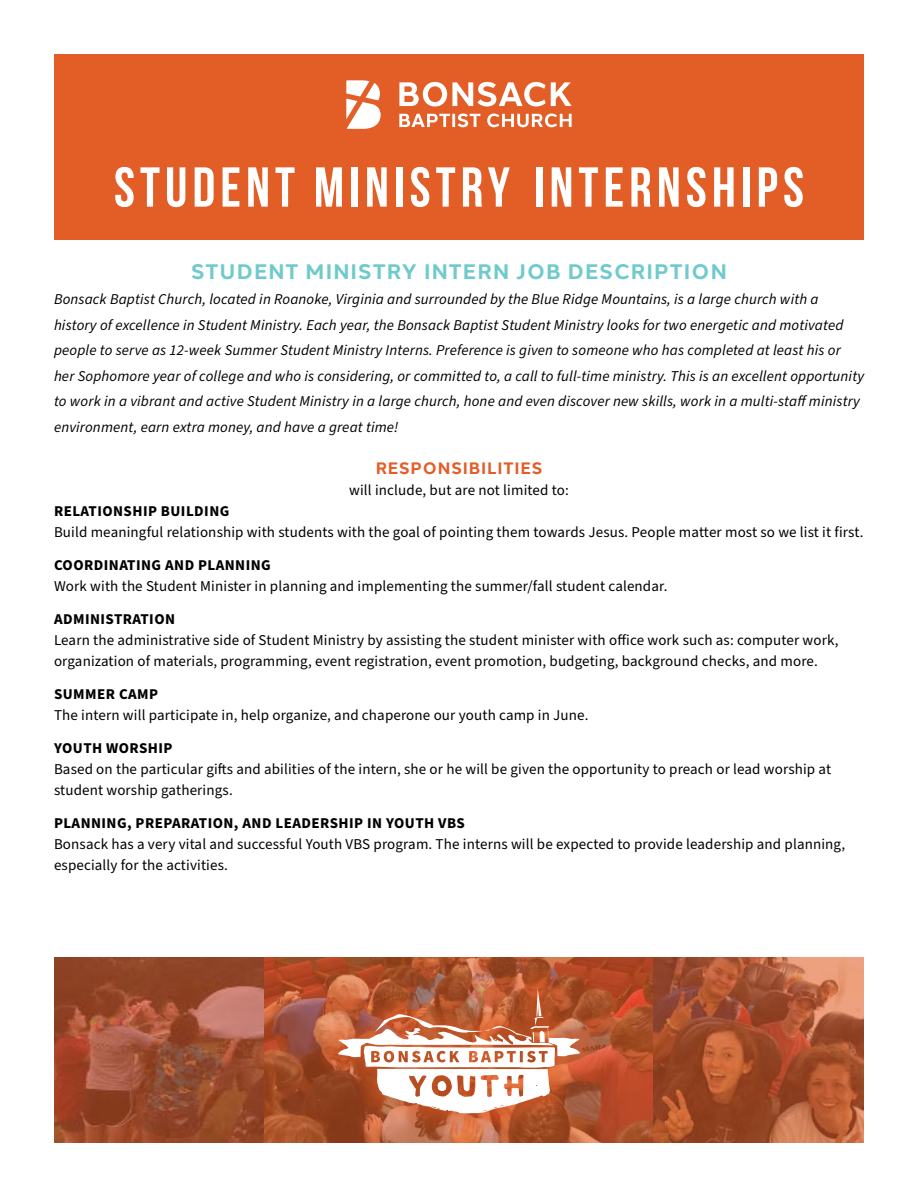
<style>
.page{position:relative;width:918px;height:1188px;background:#fff}
.page>*{position:absolute;margin:0;border:0;box-sizing:border-box;transform-origin:0 0}
.t1{font:700 56.1px "Bebas Neue";letter-spacing:.09em;color:#fff}
.t2{font:700 21px "Halcom";letter-spacing:.05em;color:#70cacb}
.t3{font:700 16.5px "Halcom";letter-spacing:.05em;color:#e35d26}
.t4{font:15px/21px "Source Sans Pro";letter-spacing:.01em;color:#000}
.t5{font:italic 15px/25.5px "Source Sans Pro";letter-spacing:.01em;color:#000}
.t6{font:700 15px "Source Sans Pro";letter-spacing:.03em;color:#000}
</style>
<div class="page">
<div style="left:54px;top:54px;width:810px;height:185px;background:#e35d26"></div>
<svg style="left:399px;top:82px;width:173px;height:25px"></svg>
<svg style="left:399px;top:113px;width:173px;height:14px"></svg>
<svg style="left:346px;top:80px;width:35px;height:49px"></svg>
<svg style="left:54px;top:958px;width:809px;height:185px;background:#a45131"></svg>
<svg style="left:317px;top:966px;width:284px;height:169px;background:#b05833"></svg>
<svg style="left:338px;top:987px;width:242px;height:127px"></svg>
<h1 class="t1" style="left:114px;top:156px;width:692px">STUDENT MINISTRY INTERNSHIPS</h1>
<h2 class="t2" style="left:191px;top:254px;width:537px">STUDENT MINISTRY INTERN JOB DESCRIPTION</h2>
<p class="t5" style="left:54px;top:287px;width:812px">Bonsack Baptist Church, located in Roanoke, Virginia and surrounded by the Blue Ridge Mountains, is a large church with a history of excellence in Student Ministry. Each year, the Bonsack Baptist Student Ministry looks for two energetic and motivated people to serve as 12-week Summer Student Ministry Interns. Preference is given to someone who has completed at least his or her Sophomore year of college and who is considering, or committed to, a call to full-time ministry. This is an excellent opportunity to work in a vibrant and active Student Ministry in a large church, hone and even discover new skills, work in a multi-staff ministry environment, earn extra money, and have a great time!</p>
<p class="t3" style="left:376px;top:454px;width:168px">RESPONSIBILITIES</p>
<p class="t4" style="left:349px;top:480px;width:221px">will include, but are not limited to:</p>
<p class="t6" style="left:54px;top:500px;width:177px">RELATIONSHIP BUILDING</p>
<p class="t4" style="left:54px;top:522px;width:811px">Build meaningful relationship with students with the goal of pointing them towards Jesus. People matter most so we list it first.</p>
<p class="t6" style="left:54px;top:554px;width:218px">COORDINATING AND PLANNING</p>
<p class="t4" style="left:54px;top:576px;width:615px">Work with the Student Minister in planning and implementing the summer/fall student calendar.</p>
<p class="t6" style="left:54px;top:608px;width:123px">ADMINISTRATION</p>
<p class="t4" style="left:54px;top:630px;width:786px">Learn the administrative side of Student Ministry by assisting the student minister with office work such as: computer work, organization of materials, programming, event registration, event promotion, budgeting, background checks, and more.</p>
<p class="t6" style="left:54px;top:683px;width:106px">SUMMER CAMP</p>
<p class="t4" style="left:54px;top:705px;width:536px">The intern will participate in, help organize, and chaperone our youth camp in June.</p>
<p class="t6" style="left:54px;top:737px;width:120px">YOUTH WORSHIP</p>
<p class="t4" style="left:54px;top:759px;width:779px">Based on the particular gifts and abilities of the intern, she or he will be given the opportunity to preach or lead worship at student worship gatherings.</p>
<p class="t6" style="left:54px;top:812px;width:412px">PLANNING, PREPARATION, AND LEADERSHIP IN YOUTH VBS</p>
<p class="t4" style="left:54px;top:834px;width:793px">Bonsack has a very vital and successful Youth VBS program. The interns will be expected to provide leadership and planning, especially for the activities.</p>
</div>
